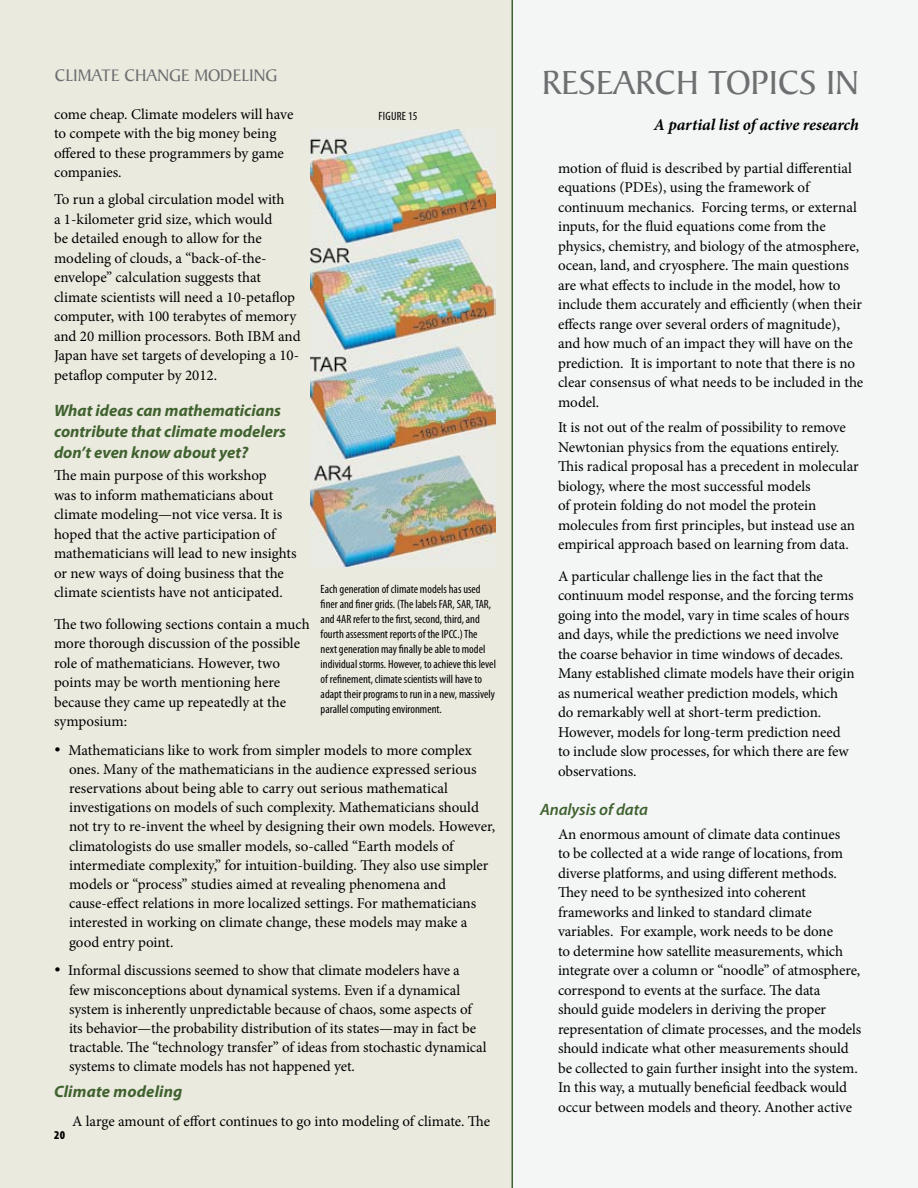
<style>
.page{position:relative;width:918px;height:1188px;background:#fff}
.page>*{position:absolute;margin:0;border:0;box-sizing:border-box;transform-origin:0 0}
.t1{font:36px "Baker Signet";color:#6d6f71}
.t2{font:18px "Baker Signet";color:#6d6f71}
.t3{font:italic 700 16.5px/21px "Myriad Pro";color:#40622f}
.t4{font:italic 700 16.5px "Minion Pro";letter-spacing:-.005em;color:#000}
.t5{font:italic 600 16.5px "Myriad";letter-spacing:-.005em;color:#40622f}
.t6{font:15px/19.5px "Minion Pro";letter-spacing:-.005em;color:#000}
.t7{font:condensed 12px/15px "Myriad Pro";color:#000}
.t8{font:900 condensed 12px "Myriad Pro";color:#000}
</style>
<div class="page">
<div style="left:480px;top:0;width:438px;height:1188px;background:#f4f6f6"></div>
<div style="left:0;top:0;width:513px;height:1188px;background:#ebeadf"></div>
<img style="left:310px;top:129px;width:185px;height:437px">
<hr style="left:512px;top:0;width:1px;height:1188px;background:#40622f">
<p class="t2" style="left:55px;top:65px;width:82px">CLIMATE CHANG</p>
<p class="t2" style="left:181px;top:65px;width:98px">E MODELING</p>
<p class="t6" style="left:54px;top:104px;width:241px">come cheap. Climate modelers will have to compete with the big money being offered to these programmers by game companies.</p>
<p class="t6" style="left:54px;top:190px;width:248px">To run a global circulation model with<br>a 1-kilometer grid size, which would<br>be detailed enough to allow for the modeling of clouds, a “back-of-the&shy;envelope” calculation suggests that climate scientists will need a 10-petaflop computer, with 100 terabytes of memory and 20 million processors. Both IBM and Japan have set targets of developing a 10- petaflop computer by 2012.</p>
<p class="t3" style="left:54px;top:399px;width:234px">What ideas can mathematicians contribute that climate modelers don’t even know about yet?</p>
<p class="t6" style="left:54px;top:466px;width:244px">The main purpose of this workshop<br>was to inform mathematicians about climate modeling—not vice versa. It is hoped that the active participation of mathematicians will lead to new insights or new ways of doing business that the climate scientists have not anticipated.</p>
<p class="t6" style="left:54px;top:614px;width:257px">The two following sections contain a much more thorough discussion of the possible role of mathematicians. However, two points may be worth mentioning here because they came up repeatedly at the symposium:</p>
<p class="t6" style="left:69px;top:740px;width:428px;text-indent:-15px">• Mathematicians like to work from simpler models to more complex ones. Many of the mathematicians in the audience expressed serious reservations about being able to carry out serious mathematical investigations on models of such complexity. Mathematicians should not try to re-invent the wheel by designing their own models. However, climatologists do use smaller models, so-called “Earth models of intermediate complexity,” for intuition-building. They also use simpler models or “process” studies aimed at revealing phenomena and cause-effect relations in more localized settings. For mathematicians interested in working on climate change, these models may make a good entry point.</p>
<p class="t6" style="left:69px;top:961px;width:419px;text-indent:-15px">• Informal discussions seemed to show that climate modelers have a<br>few misconceptions about dynamical systems. Even if a dynamical system is inherently unpredictable because of chaos, some aspects of its behavior—the probability distribution of its states—may in fact be tractable. The “technology transfer” of ideas from stochastic dynamical systems to climate models has not happened yet.</p>
<p class="t3" style="left:54px;top:1081px;width:130px">Climate modeling</p>
<p class="t6" style="left:72px;top:1111px;width:420px">A large amount of effort continues to go into modeling of climate. The</p>
<p class="t7" style="left:379px;top:108px;width:40px">Figure 15</p>
<p class="t7" style="left:321px;top:581px;width:177px">Each generation of climate models has used finer and finer grids. (The labels FAR, SAR, TAR, and 4AR refer to the first, second, third, and fourth assessment reports of the IPCC.) The next generation may finally be able to model individual storms. However, to achieve this level of refinement, climate scientists will have to adapt their programs to run in a new, massively parallel computing environment.</p>
<p class="t8" style="left:54px;top:1127px;width:13px">20</p>
<h1 class="t1" style="left:542px;top:63px;width:19px">RESE</h1>
<h1 class="t1" style="left:614px;top:63px;width:247px">ARCH TOPICS IN</h1>
<p class="t4" style="left:654px;top:113px;width:207px">A partial list of active research</p>
<p class="t6" style="left:558px;top:158px;width:307px">motion of fluid is described by partial differential equations (PDEs), using the framework of continuum mechanics. Forcing terms, or external inputs, for the fluid equations come from the physics, chemistry, and biology of the atmosphere, ocean, land, and cryosphere. The main questions are what effects to include in the model, how to include them accurately and efficiently (when their effects range over several orders of magnitude), and how much of an impact they will have on the prediction. It is important to note that there is no clear consensus of what needs to be included in the model.</p>
<p class="t6" style="left:558px;top:418px;width:302px">It is not out of the realm of possibility to remove Newtonian physics from the equations entirely.<br>This radical proposal has a precedent in molecular biology, where the most successful models<br>of protein folding do not model the protein molecules from first principles, but instead use an empirical approach based on learning from data.</p>
<p class="t6" style="left:558px;top:566px;width:298px">A particular challenge lies in the fact that the continuum model response, and the forcing terms going into the model, vary in time scales of hours and days, while the predictions we need involve the coarse behavior in time windows of decades.<br>Many established climate models have their origin as numerical weather prediction models, which do remarkably well at short-term prediction.<br>However, models for long-term prediction need to include slow processes, for which there are few observations.</p>
<p class="t5" style="left:540px;top:801px;width:110px">Analysis of data</p>
<p class="t6" style="left:558px;top:824px;width:305px">An enormous amount of climate data continues<br>to be collected at a wide range of locations, from diverse platforms, and using different methods.<br>They need to be synthesized into coherent frameworks and linked to standard climate variables. For example, work needs to be done<br>to determine how satellite measurements, which integrate over a column or “noodle” of atmosphere, correspond to events at the surface. The data should guide modelers in deriving the proper representation of climate processes, and the models should indicate what other measurements should be collected to gain further insight into the system.<br>In this way, a mutually beneficial feedback would occur between models and theory. Another active</p>
</div>
